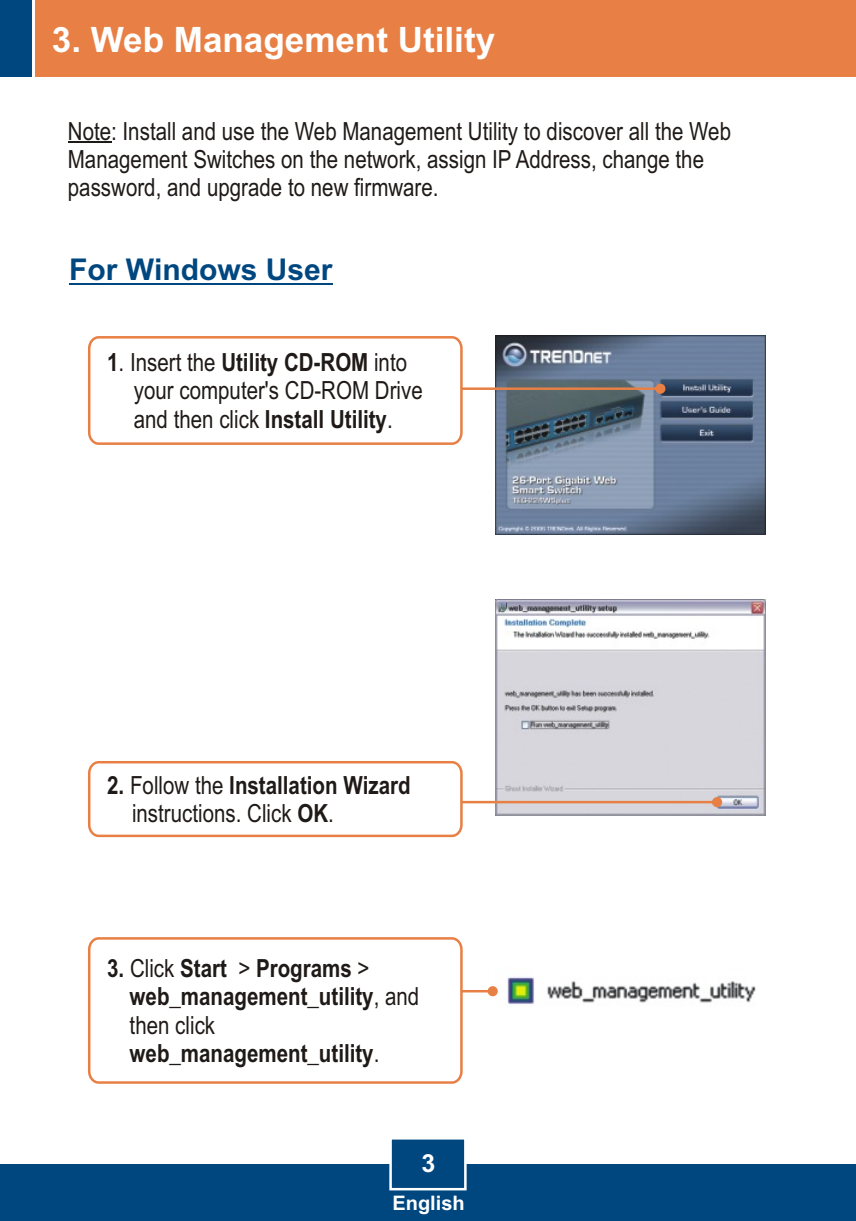
<style>
.page{position:relative;width:856px;height:1221px;background:#fff}
.page>*{position:absolute;margin:0;border:0;box-sizing:border-box;transform-origin:0 0}
.t1{font:700 35px "Arial";color:#fff}
.t2{font:700 30px "Arial";color:#004780}
.t3{font:25px/28.5px "Arial Narrow";color:#1f1a17}
.t4{font:700 25px/28.5px "Arial Narrow";color:#1f1a17}
.t5{font:700 25px "Arial";color:#fff}
.t6{font:700 20px "Arial";color:#fff}
.s1{font-weight:700}
.s2{font-weight:400}
</style>
<div class="page">
<img style="left:495px;top:335px;width:270px;height:200px">
<img style="left:497px;top:967px;width:259px;height:37px">
<div style="left:0;top:1164px;width:855px;height:57px;background:#004780"></div>
<div style="left:35px;top:0;width:820px;height:77px;background:#e88045"></div>
<div style="left:0;top:0;width:32px;height:77px;background:#004780"></div>
<svg style="left:389px;top:1139px;width:78px;height:52px"></svg>
<hr style="left:68px;top:142px;width:43px;height:1px;background:#1f1a17">
<svg style="left:463px;top:986px;width:34px;height:10px"></svg>
<svg style="left:88px;top:937px;width:375px;height:147px"></svg>
<hr style="left:69px;top:283px;width:263px;height:1px;background:#004780">
<svg style="left:88px;top:335px;width:577px;height:111px"></svg>
<img style="left:495px;top:599px;width:270px;height:216px">
<svg style="left:88px;top:760px;width:633px;height:78px"></svg>
<h1 class="t1" style="left:52px;top:26px;width:444px">3. Web Management Utility</h1>
<p class="t3" style="left:68px;top:119px;width:664px">Note: Install and use the Web Management Utility to discover all the Web<br>Management Switches on the network, assign IP Address, change the password, and upgrade to new firmware.</p>
<p class="t2" style="left:69px;top:259px;width:265px">For Windows User</p>
<p class="t3" style="left:134px;top:350px;width:290px;text-indent:-27px"><span class="s1">1</span>. Insert the <span class="s1">Utility CD-ROM</span> into your computer's CD-ROM Drive and then click <span class="s1">Install Utility</span>.</p>
<p class="t3" style="left:132px;top:773px;width:280px;text-indent:-25px"><span class="s1">2.</span> Follow the <span class="s1">Installation Wizard </span>instructions. Click <span class="s1">OK</span>.</p>
<p class="t4" style="left:129px;top:956px;width:291px;text-indent:-22px">3. <span class="s2">Click</span> Start <span class="s2">&gt;</span> Programs <span class="s2">&gt; </span>web_management_utility<span class="s2">, and then click </span>web_management_utility<span class="s2">.</span></p>
<p class="t5" style="left:421px;top:1154px;width:15px">3</p>
<p class="t6" style="left:392px;top:1195px;width:74px">English</p>
</div>
